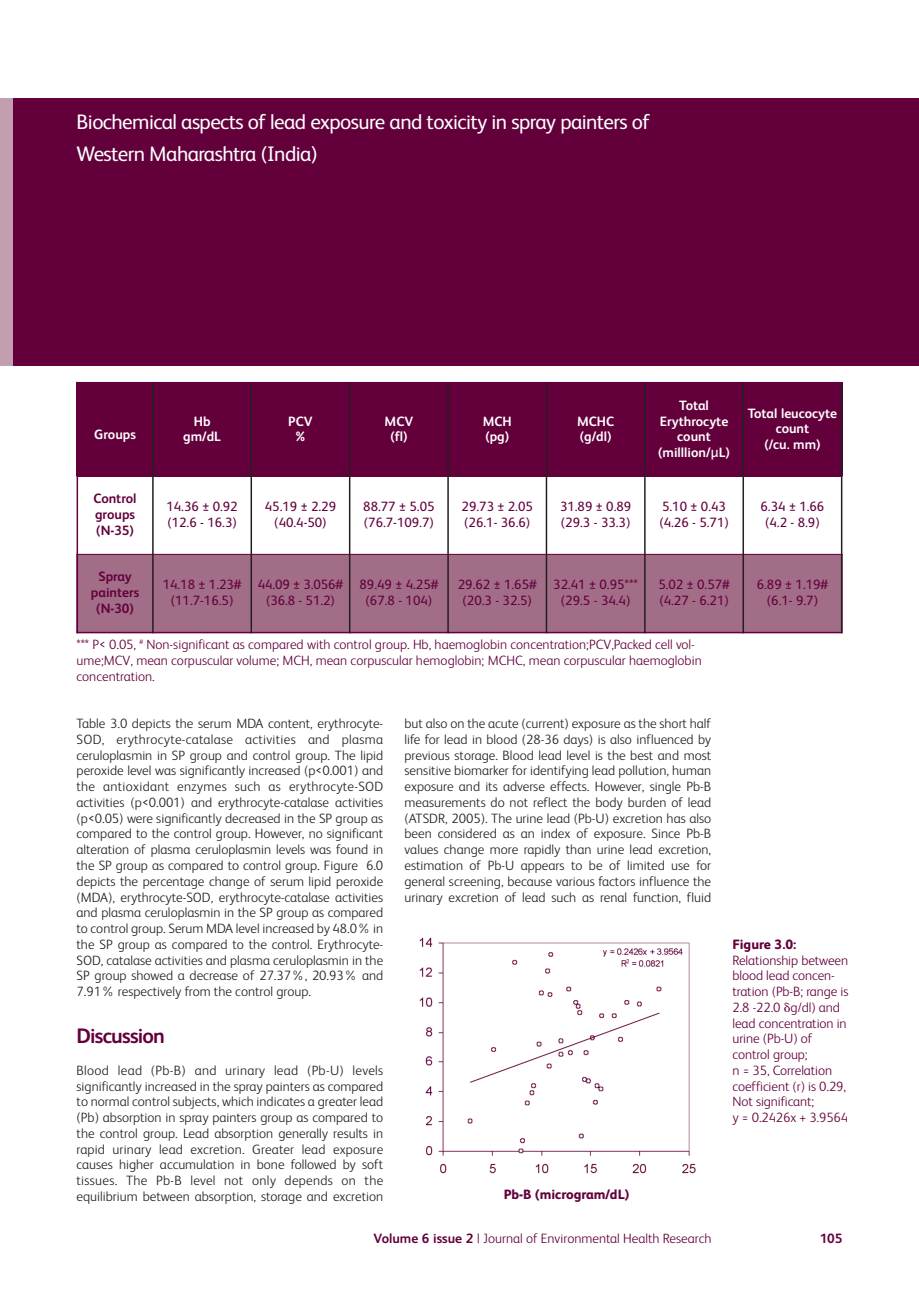
<style>
.page{position:relative;width:919px;height:1289px;background:#fff}
.page>*{position:absolute;margin:0;border:0;box-sizing:border-box;transform-origin:0 0}
.t1{font:21px/31.5px "FS Albert";letter-spacing:-.03em;color:#fff}
.t2{font:700 21px "FS Albert";letter-spacing:-.04em;color:#63003c}
.t3{font:300 13.5px/15.8px "FS Albert";color:#231f20;text-align:justify}
.t4{font:300 13.5px/15.8px "FS Albert";color:#63003c}
.t5{font:13.5px/15.8px "FS Albert";color:#63003c;text-align:center}
.t6{font:700 13.5px/15.8px "FS Albert";color:#fff;text-align:center}
.t7{font:700 13.5px/15.8px "FS Albert";color:#63003c;text-align:justify}
.t8{font:800 13.5px "FS Albert";color:#63003c}
.s1{font-family:"Lucida Grande";font-weight:400}
.s2{font-family:"Universal Greekwith Math Pi";font-weight:400}
.s3{font-weight:700}
</style>
<div class="page">
<div style="left:13px;top:98px;width:905px;height:268px;background:#63003c"></div>
<div style="left:0;top:98px;width:13px;height:268px;background:#c39eaf"></div>
<img style="left:419px;top:937px;width:277px;height:237px">
<div style="left:77px;top:382px;width:76px;height:94px;background:#63003c"></div>
<div style="left:153px;top:382px;width:98px;height:94px;background:#63003c"></div>
<div style="left:251px;top:382px;width:98px;height:94px;background:#63003c"></div>
<div style="left:349px;top:382px;width:99px;height:94px;background:#63003c"></div>
<div style="left:448px;top:382px;width:98px;height:94px;background:#63003c"></div>
<div style="left:546px;top:382px;width:98px;height:94px;background:#63003c"></div>
<div style="left:644px;top:382px;width:99px;height:94px;background:#63003c"></div>
<div style="left:743px;top:382px;width:99px;height:94px;background:#63003c"></div>
<div style="left:77px;top:554px;width:76px;height:79px;background:#a26d87"></div>
<div style="left:153px;top:554px;width:98px;height:79px;background:#a26d87"></div>
<div style="left:251px;top:554px;width:98px;height:79px;background:#a26d87"></div>
<div style="left:349px;top:554px;width:99px;height:79px;background:#a26d87"></div>
<div style="left:448px;top:554px;width:98px;height:79px;background:#a26d87"></div>
<div style="left:546px;top:554px;width:98px;height:79px;background:#a26d87"></div>
<div style="left:644px;top:554px;width:99px;height:79px;background:#a26d87"></div>
<div style="left:743px;top:554px;width:99px;height:79px;background:#a26d87"></div>
<hr style="left:77px;top:382px;width:1px;height:251px;background:#63003c">
<hr style="left:152px;top:382px;width:2px;height:251px;background:#231f20">
<hr style="left:250px;top:382px;width:2px;height:251px;background:#231f20">
<hr style="left:349px;top:382px;width:1px;height:251px;background:#231f20">
<hr style="left:447px;top:382px;width:2px;height:251px;background:#231f20">
<hr style="left:545px;top:382px;width:2px;height:251px;background:#231f20">
<hr style="left:644px;top:382px;width:1px;height:251px;background:#231f20">
<hr style="left:742px;top:382px;width:2px;height:251px;background:#231f20">
<hr style="left:840px;top:382px;width:2px;height:251px;background:#231f20">
<hr style="left:77px;top:382px;width:765px;height:1px;background:#63003c">
<hr style="left:77px;top:476px;width:765px;height:1px;background:#63003c">
<hr style="left:77px;top:554px;width:765px;height:1px;background:#63003c">
<hr style="left:77px;top:632px;width:765px;height:1px;background:#63003c">
<h1 class="t1" style="left:77px;top:109px;width:574px">Biochemical aspects of lead exposure and toxicity in spray painters of<br>Western Maharashtra (India)</h1>
<p class="t6" style="left:94px;top:428px;width:43px">Groups</p>
<p class="t6" style="left:183px;top:414px;width:39px">Hb gm/dL</p>
<p class="t6" style="left:288px;top:414px;width:26px">PCV %</p>
<p class="t6" style="left:384px;top:414px;width:30px">MCV (fl)</p>
<p class="t6" style="left:482px;top:414px;width:31px;text-align:left">MCH (pg)</p>
<p class="t6" style="left:577px;top:414px;width:39px;text-align:left">MCHC (g/dl)</p>
<p class="t6" style="left:658px;top:399px;width:73px">Total<br>Erythrocyte count (milllion/<span class="s1">µ</span>L)</p>
<p class="t6" style="left:747px;top:406px;width:91px">Total leucocyte count<br>(/cu. mm)</p>
<p class="t7" style="left:94px;top:492px;width:45px">Control groups (N-35)</p>
<p class="t5" style="left:166px;top:500px;width:73px;text-align:left">14.36 ± 0.92 (12.6 - 16.3)</p>
<p class="t5" style="left:265px;top:500px;width:73px">45.19 ± 2.29 (40.4-50)</p>
<p class="t5" style="left:363px;top:500px;width:73px;text-align:left">88.77 ± 5.05 (76.7-109.7)</p>
<p class="t5" style="left:461px;top:500px;width:73px;text-align:left">29.73 ± 2.05 (26.1- 36.6)</p>
<p class="t5" style="left:560px;top:500px;width:73px;text-align:left">31.89 ± 0.89 (29.3 - 33.3)</p>
<p class="t5" style="left:659px;top:500px;width:71px;text-align:left">5.10 ± 0.43 (4.26 - 5.71)</p>
<p class="t5" style="left:760px;top:500px;width:65px">6.34 ± 1.66 (4.2 - 8.9)</p>
<p class="t7" style="left:91px;top:570px;width:50px;text-align:center">Spray painters (N-30)</p>
<p class="t5" style="left:163px;top:578px;width:80px">14.18 ± 1.23# (11.7-16.5)</p>
<p class="t5" style="left:258px;top:578px;width:87px">44.09 ± 3.056# (36.8 - 51.2)</p>
<p class="t5" style="left:359px;top:578px;width:80px">89.49 ± 4.25# (67.8 - 104)</p>
<p class="t5" style="left:458px;top:578px;width:80px">29.62 ± 1.65# (20.3 - 32.5)</p>
<p class="t5" style="left:553px;top:578px;width:86px">32.41 ± 0.95*** (29.5 - 34.4)</p>
<p class="t5" style="left:658px;top:578px;width:73px;text-align:left">5.02 ± 0.57# (4.27 - 6.21)</p>
<p class="t5" style="left:756px;top:578px;width:73px">6.89 ± 1.19# (6.1- 9.7)</p>
<p class="t4" style="left:77px;top:638px;width:626px">*** P&lt; 0.05, <sup>#</sup> Non-significant as compared with control group. Hb, haemoglobin concentration;PCV,Packed cell vol&shy;ume;MCV, mean corpuscular volume; MCH, mean corpuscular hemoglobin; MCHC, mean corpuscular haemoglobin concentration.</p>
<p class="t3" style="left:77px;top:717px;width:308px">Table 3.0 depicts the serum MDA content, erythrocyte-SOD, erythrocyte-catalase activities and plasma ceruloplasmin in SP group and control group. The lipid peroxide level was significantly increased (p&lt;0.001) and the antioxidant enzymes such as erythrocyte-SOD activities (p&lt;0.001) and erythrocyte-catalase activities (p&lt;0.05) were significantly decreased in the SP group as compared to the control group. However, no significant alteration of plasma ceruloplasmin levels was found in the SP group as compared to control group. Figure 6.0 depicts the percentage change of serum lipid peroxide (MDA), erythrocyte-SOD, erythrocyte-catalase activities and plasma ceruloplasmin in the SP group as compared to control group. Serum MDA level increased by 48.0% in the SP group as compared to the control. Erythrocyte-SOD, catalase activities and plasma ceruloplasmin in the SP group showed a decrease of 27.37%, 20.93% and 7.91% respectively from the control group.</p>
<h1 class="t2" style="left:77px;top:1028px;width:90px">Discussion</h1>
<p class="t3" style="left:77px;top:1063px;width:308px">Blood lead (Pb-B) and urinary lead (Pb-U) levels significantly increased in the spray painters as compared to normal control subjects, which indicates a greater lead (Pb) absorption in spray painters group as compared to the control group. Lead absorption generally results in rapid urinary lead excretion. Greater lead exposure causes higher accumulation in bone followed by soft tissues. The Pb-B level not only depends on the equilibrium between absorption, storage and excretion</p>
<p class="t3" style="left:404px;top:717px;width:308px">but also on the acute (current) exposure as the short half life for lead in blood (28-36 days) is also influenced by previous storage. Blood lead level is the best and most sensitive biomarker for identifying lead pollution, human exposure and its adverse effects. However, single Pb-B measurements do not reflect the body burden of lead (ATSDR, 2005). The urine lead (Pb-U) excretion has also been considered as an index of exposure. Since Pb-B values change more rapidly than urine lead excretion, estimation of Pb-U appears to be of limited use for general screening, because various factors influence the urinary excretion of lead such as renal function, fluid</p>
<p class="t8" style="left:503px;top:1189px;width:127px">Pb-B (microgram/dL)</p>
<p class="t8" style="left:732px;top:939px;width:65px">Figure 3.0:</p>
<p class="t4" style="left:732px;top:953px;width:118px">Relationship between blood lead concen&shy;tration (Pb-B; range is<br>2.8 -22.0 <span class="s2">-</span>g/dl) and lead concentration in urine (Pb-U) of control group;<br>n = 35, Correlation coefficient (r) is 0.29,<br>Not significant;<br>y = 0.2426x + 3.9564</p>
<p class="t4" style="left:373px;top:1231px;width:339px"><span class="s3">Volume 6 issue 2</span> | Journal of Environmental Health Research</p>
<p class="t7" style="left:819px;top:1231px;width:24px">105</p>
</div>
